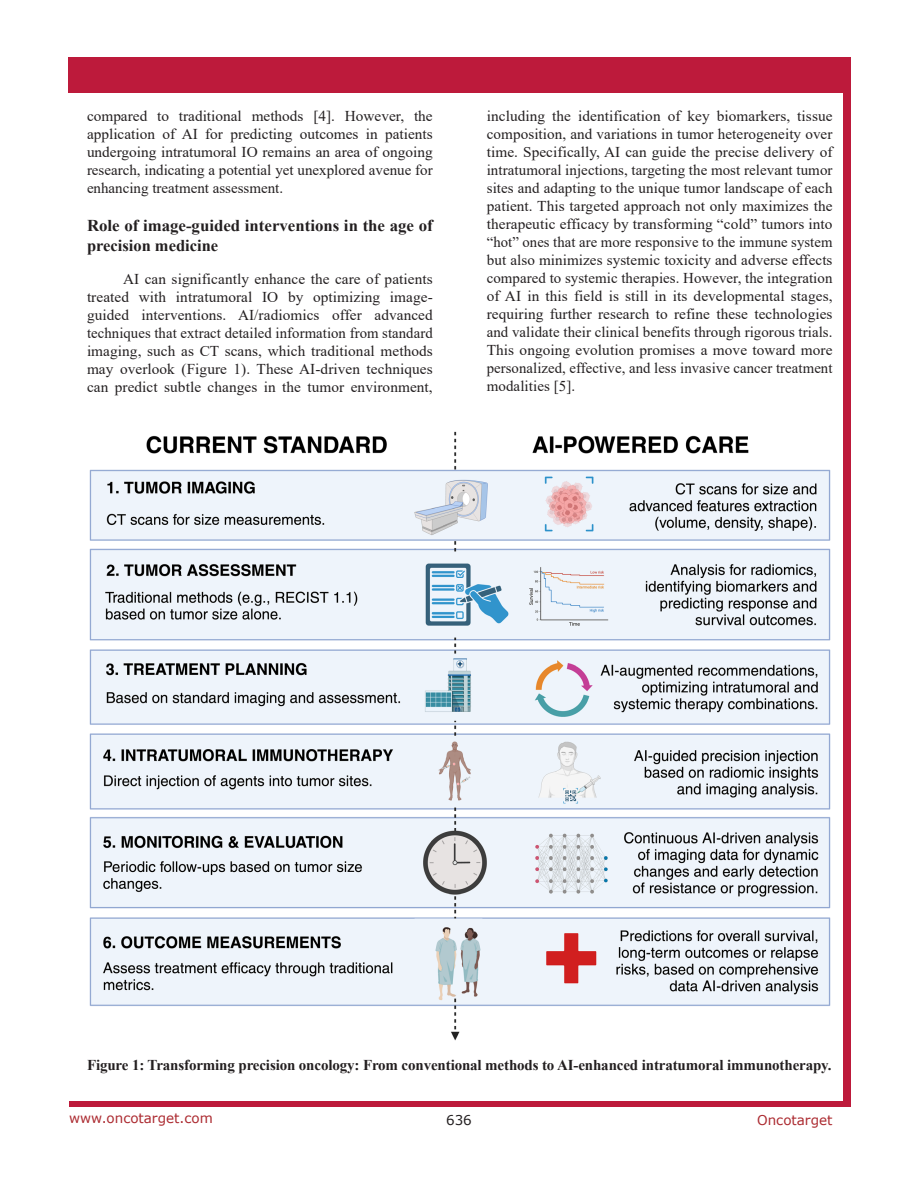
<style>
.page{position:relative;width:918px;height:1188px;background:#fff}
.page>*{position:absolute;margin:0;border:0;box-sizing:border-box;transform-origin:0 0}
.SubHeading{font:700 16.5px/19.8px "Times New Roman";color:#231f20}
.BodyText{font:15px/18px "Times New Roman";letter-spacing:.005em;color:#231f20;text-align:justify}
.FigureText{font:700 15px "Times New Roman";letter-spacing:-.01em;color:#231f20}
.t1{font:13.5px "Verdana";color:#ac2b31}
.t2{font:13.5px "Verdana";color:#231f20}
</style>
<div class="page">
<div style="left:68px;top:57px;width:782px;height:36px;background:#bd1a3b"></div>
<img style="left:89px;top:431px;width:742px;height:610px">
<p class="BodyText" style="left:87px;top:107px;width:347px">compared to traditional methods [4]. However, the application of AI for predicting outcomes in patients undergoing intratumoral IO remains an area of ongoing research, indicating a potential yet unexplored avenue for enhancing treatment assessment.</p>
<p class="SubHeading" style="left:87px;top:215px;width:347px">Role of image-guided interventions in the age of precision medicine</p>
<p class="BodyText" style="left:87px;top:269px;width:347px;text-indent:36px">AI can significantly enhance the care of patients treated with intratumoral IO by optimizing image&shy;guided interventions. AI/radiomics offer advanced techniques that extract detailed information from standard imaging, such as CT scans, which traditional methods may overlook (Figure 1). These AI-driven techniques can predict subtle changes in the tumor environment,</p>
<p class="BodyText" style="left:487px;top:107px;width:347px">including the identification of key biomarkers, tissue composition, and variations in tumor heterogeneity over time. Specifically, AI can guide the precise delivery of intratumoral injections, targeting the most relevant tumor sites and adapting to the unique tumor landscape of each patient. This targeted approach not only maximizes the therapeutic efficacy by transforming “cold” tumors into “hot” ones that are more responsive to the immune system but also minimizes systemic toxicity and adverse effects compared to systemic therapies. However, the integration of AI in this field is still in its developmental stages, requiring further research to refine these technologies and validate their clinical benefits through rigorous trials.<br>This ongoing evolution promises a move toward more personalized, effective, and less invasive cancer treatment modalities [5].</p>
<p class="FigureText" style="left:87px;top:1055px;width:746px">Figure 1: Transforming precision oncology: From conventional methods to AI-enhanced intratumoral immunotherapy.</p>
<p class="t1" style="left:69px;top:1109px;width:145px">www.oncotarget.com</p>
<p class="t2" style="left:446px;top:1111px;width:27px">636</p>
<p class="t1" style="left:757px;top:1111px;width:77px">Oncotarget</p>
</div>
